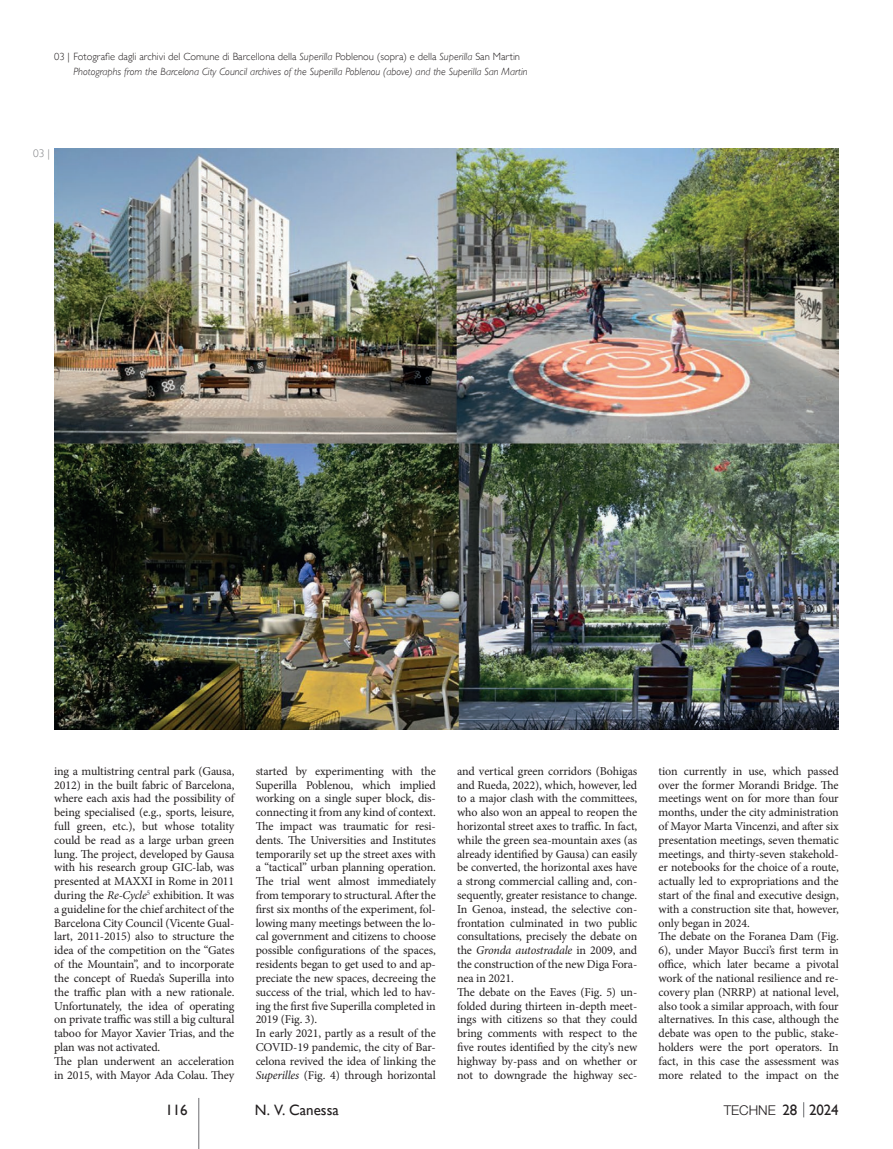
<style>
.page{position:relative;width:893px;height:1149px;background:#fff}
.page>*{position:absolute;margin:0;border:0;box-sizing:border-box;transform-origin:0 0}
.t1{font:15px "Gill Sans";color:#231f20}
.t2{font:300 13.5px "Helvetica Neue LT Std";color:#231f20}
.t3{font:12px/13.8px "Minion Pro";letter-spacing:-.01em;color:#231f20}
.t4{font:300 11.25px "Gill Sans";color:#808285}
.t5{font:italic 300 10.5px/14.9px "Gill Sans";color:#231f20}
.s1{font-style:normal}
.s2{font-style:italic}
.s3{font-family:"Gill Sans";font-weight:400;font-size:15px}
</style>
<div class="page">
<svg style="left:803px;top:1102px;width:1px;height:14px"></svg>
<hr style="left:198px;top:1097px;width:1px;height:51px;background:#6c6d70">
<img style="left:54px;top:149px;width:785px;height:580px">
<p class="t5" style="left:73px;top:50px;width:456px;text-indent:-19px"><span class="s1">03 | Fotografie dagli archivi del Comune di Barcellona della</span> Superilla <span class="s1">Poblenou (sopra) e della</span> Superilla <span class="s1">San Martin<br></span>Photographs from the Barcelona City Council archives of the Superilla Poblenou (above) and the Superilla San Martin</p>
<p class="t4" style="left:33px;top:144px;width:18px">03 |</p>
<p class="t3" style="left:54px;top:763px;width:182px">ing a multistring central park (Gausa, 2012) in the built fabric of Barcelona, where each axis had the possibility of being specialised (e.g., sports, leisure, full green, etc.), but whose totality could be read as a large urban green lung. The project, developed by Gausa with his research group GIC-lab, was presented at MAXXI in Rome in 2011 during the <span class="s2">Re-Cycle</span><sup>5</sup> exhibition. It was a guideline for the chief architect of the Barcelona City Council (Vicente Gual&shy;lart, 2011-2015) also to structure the idea of the competition on the “Gates of the Mountain”, and to incorporate the concept of Rueda’s Superilla into the traffic plan with a new rationale.<br>Unfortunately, the idea of operating on private traffic was still a big cultural taboo for Mayor Xavier Trias, and the plan was not activated.<br>The plan underwent an acceleration in 2015, with Mayor Ada Colau. They</p>
<p class="t3" style="left:256px;top:763px;width:182px">started by experimenting with the Superilla Poblenou, which implied working on a single super block, dis&shy;connecting it from any kind of context.<br>The impact was traumatic for resi&shy;dents. The Universities and Institutes temporarily set up the street axes with a “tactical” urban planning operation.<br>The trial went almost immediately from temporary to structural. After the first six months of the experiment, fol&shy;lowing many meetings between the lo&shy;cal government and citizens to choose possible configurations of the spaces, residents began to get used to and ap&shy;preciate the new spaces, decreeing the success of the trial, which led to hav&shy;ing the first five Superilla completed in 2019 (Fig. 3).<br>In early 2021, partly as a result of the COVID-19 pandemic, the city of Bar&shy;celona revived the idea of linking the <span class="s2">Superilles</span> (Fig. 4) through horizontal</p>
<p class="t3" style="left:457px;top:763px;width:182px">and vertical green corridors (Bohigas and Rueda, 2022), which, however, led to a major clash with the committees, who also won an appeal to reopen the horizontal street axes to traffic. In fact, while the green sea-mountain axes (as already identified by Gausa) can easily be converted, the horizontal axes have a strong commercial calling and, con&shy;sequently, greater resistance to change.<br>In Genoa, instead, the selective con&shy;frontation culminated in two public consultations, precisely the debate on the <span class="s2">Gronda autostradale</span> in 2009, and the construction of the new Diga Fora&shy;nea in 2021.<br>The debate on the Eaves (Fig. 5) un&shy;folded during thirteen in-depth meet&shy;ings with citizens so that they could bring comments with respect to the five routes identified by the city’s new highway by-pass and on whether or not to downgrade the highway sec-</p>
<p class="t3" style="left:659px;top:763px;width:182px">tion currently in use, which passed over the former Morandi Bridge. The meetings went on for more than four months, under the city administration of Mayor Marta Vincenzi, and after six presentation meetings, seven thematic meetings, and thirty-seven stakehold&shy;er notebooks for the choice of a route, actually led to expropriations and the start of the final and executive design, with a construction site that, however, only began in 2024.<br>The debate on the Foranea Dam (Fig.<br>6), under Mayor Bucci’s first term in office, which later became a pivotal work of the national resilience and re&shy;covery plan (NRRP) at national level, also took a similar approach, with four alternatives. In this case, although the debate was open to the public, stake&shy;holders were the port operators. In fact, in this case the assessment was more related to the impact on the</p>
<p class="t1" style="left:166px;top:1100px;width:24px">116</p>
<p class="t1" style="left:255px;top:1100px;width:86px">N. V. Canessa</p>
<p class="t2" style="left:724px;top:1101px;width:117px">TECHNE <span class="s3">28 2024</span></p>
</div>
